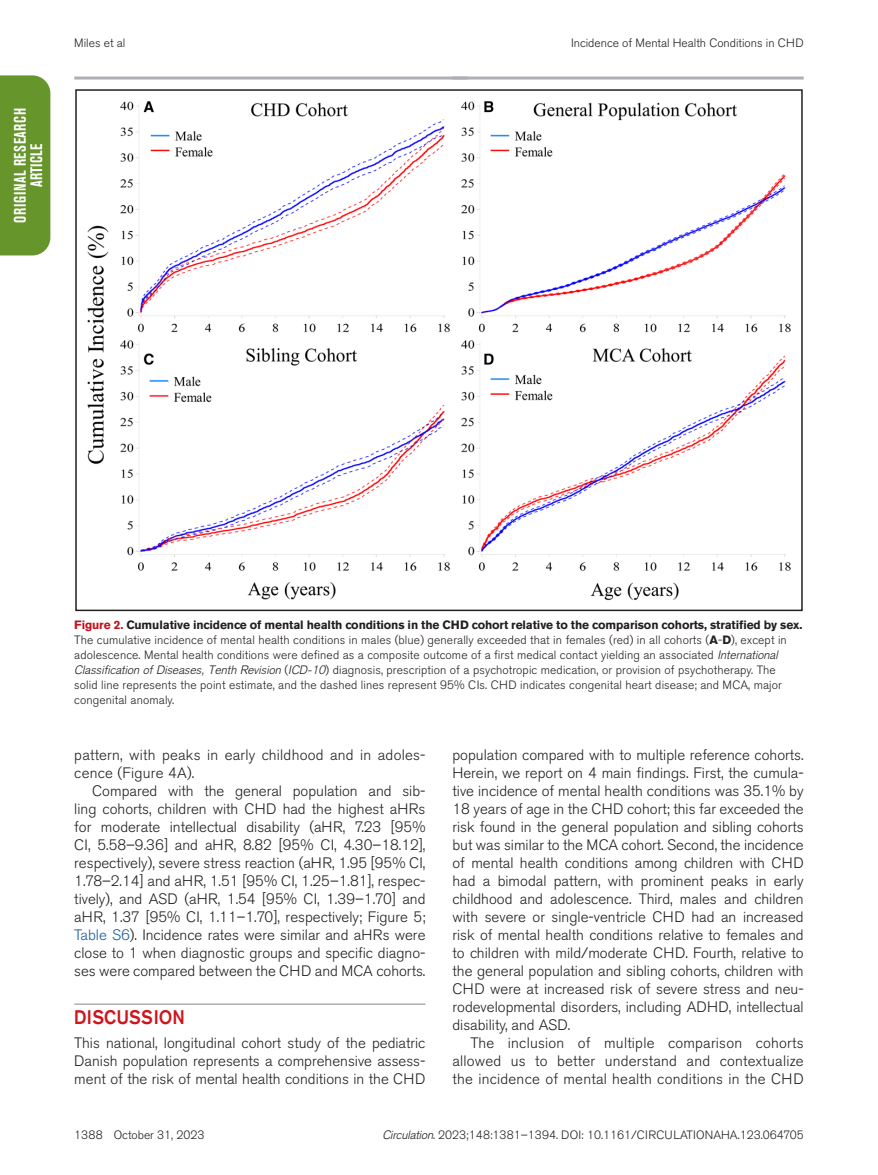
<style>
.page{position:relative;width:878px;height:1175px;background:#fff}
.page>*{position:absolute;margin:0;border:0;box-sizing:border-box;transform-origin:0 0}
.t1{font:500 19.5px "Akzidenz Grotesk BE";color:#cd151d;scale:.9 1}
.t2{font:700 condensed 16.5px/16.5px "Akzidenz Grotesk BE";letter-spacing:.045em;color:#fff;text-align:center;scale:.9 1}
.t3{font:300 15px/18px "Akzidenz Grotesk BE";color:#231f20;text-align:justify}
.t4{font:300 12px/15px "Akzidenz Grotesk BE";letter-spacing:.01em;color:#231f20}
.s1{font-weight:700;color:#c4121a}
.s2{font-weight:700}
.s3{font-family:"Akzidenz Grotesk";font-style:italic}
.s4{color:#175d9e}
</style>
<div class="page">
<div style="left:0;top:75px;width:50px;height:180px;background:#66952c"></div>
<svg style="left:467px;top:76px;width:336px;height:4px"></svg>
<svg style="left:74px;top:76px;width:393px;height:4px"></svg>
<hr style="left:74px;top:1003px;width:351px;height:2px;background:#aeafb3">
<img style="left:87px;top:101px;width:704px;height:500px">
<p class="t2" style="left:12px;top:223px;width:128px;rotate:-90deg">ORIGINAL RESEARCH<br>ARTICLE</p>
<p class="t4" style="left:74px;top:36px;width:52px">Miles et al</p>
<p class="t4" style="left:571px;top:36px;width:234px">Incidence of Mental Health Conditions in CHD</p>
<p class="t4" style="left:74px;top:617px;width:729px"><span class="s1">Figure 2.</span> <span class="s2">Cumulative incidence of mental health conditions in the CHD cohort relative to the comparison cohorts, stratified by sex.<br></span>The cumulative incidence of mental health conditions in males (blue) generally exceeded that in females (red) in all cohorts (<span class="s2">A</span>-<span class="s2">D</span>), except in adolescence. Mental health conditions were defined as a composite outcome of a first medical contact yielding an associated <span class="s3">International Classification of Diseases, Tenth Revision</span> (<span class="s3">ICD-10</span>) diagnosis, prescription of a psychotropic medication, or provision of psychotherapy. The<br>solid line represents the point estimate, and the dashed lines represent 95% CIs. CHD indicates congenital heart disease; and MCA, major congenital anomaly.</p>
<p class="t3" style="left:74px;top:746px;width:353px">pattern, with peaks in early childhood and in adoles&shy;cence (Figure 4A).</p>
<p class="t3" style="left:74px;top:782px;width:353px;text-indent:18px">Compared with the general population and sib&shy;ling cohorts, children with CHD had the highest aHRs for moderate intellectual disability (aHR, 7.23 [95% CI, 5.58–9.36] and aHR, 8.82 [95% CI, 4.30–18.12], respectively), severe stress reaction (aHR, 1.95 [95% CI, 1.78–2.14] and aHR, 1.51 [95% CI, 1.25–1.81], respec&shy;tively), and ASD (aHR, 1.54 [95% CI, 1.39–1.70] and aHR, 1.37 [95% CI, 1.11–1.70], respectively; Figure 5; <span class="s4">Table S6</span>). Incidence rates were similar and aHRs were close to 1 when diagnostic groups and specific diagno&shy;ses were compared between the CHD and MCA cohorts.</p>
<h1 class="t1" style="left:74px;top:1005px;width:124px">DISCUSSION</h1>
<p class="t3" style="left:74px;top:1034px;width:353px">This national, longitudinal cohort study of the pediatric Danish population represents a comprehensive assess&shy;ment of the risk of mental health conditions in the CHD</p>
<p class="t3" style="left:452px;top:746px;width:353px">population compared with to multiple reference cohorts.<br>Herein, we report on 4 main findings. First, the cumula&shy;tive incidence of mental health conditions was 35.1% by 18 years of age in the CHD cohort; this far exceeded the risk found in the general population and sibling cohorts but was similar to the MCA cohort. Second, the incidence of mental health conditions among children with CHD had a bimodal pattern, with prominent peaks in early childhood and adolescence. Third, males and children with severe or single-ventricle CHD had an increased risk of mental health conditions relative to females and to children with mild/moderate CHD. Fourth, relative to the general population and sibling cohorts, children with CHD were at increased risk of severe stress and neu&shy;rodevelopmental disorders, including ADHD, intellectual disability, and ASD.</p>
<p class="t3" style="left:452px;top:1034px;width:353px;text-indent:18px">The inclusion of multiple comparison cohorts allowed us to better understand and contextualize the incidence of mental health conditions in the CHD</p>
<p class="t4" style="left:74px;top:1127px;width:132px">1388 October 31, 2023</p>
<p class="t4" style="left:382px;top:1127px;width:423px"><span class="s3">Circulation</span>. 2023;148:1381–1394. DOI: 10.1161/CIRCULATIONAHA.123.064705</p>
</div>
